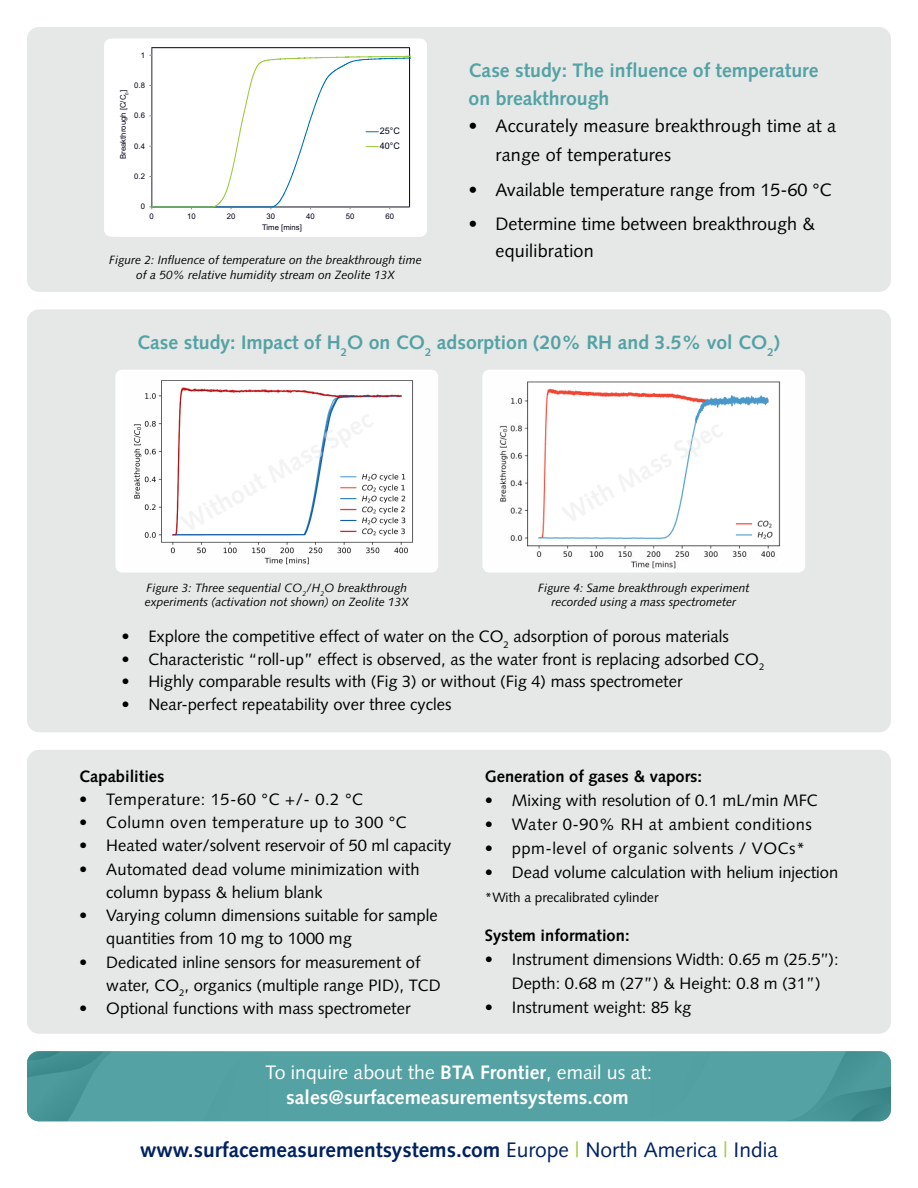
<style>
.page{position:relative;width:918px;height:1188px;background:#fff}
.page>*{position:absolute;margin:0;border:0;box-sizing:border-box;transform-origin:0 0}
.t1{font:700 21px "Syntax LT Std";color:#002262}
.t2{font:700 19.5px/28.5px "Syntax LT Std";color:#54a2a4}
.t3{font:700 19.5px/25px "Syntax LT Std";color:#fff;text-align:center}
.t4{font:18px/28.5px "Syntax LT Std";color:#000}
.t5{font:16.5px/23.2px "Syntax LT Std";color:#000}
.t6{font:16.5px "Syntax LT Std";letter-spacing:.03em;color:#000}
.t7{font:700 16.5px "Syntax LT Std";color:#000}
.t8{font:13.5px "Syntax LT Std";color:#000}
.t9{font:italic 12px/14.4px "Syntax LT Std";color:#000;text-align:center}
.t10{font:9px/14.9px "Arial";color:#000318}
.t11{font:7.8px "Arial";color:#000318}
.s1{font-weight:400}
.s2{font-weight:400;color:#a1cd45}
</style>
<div class="page">
<div style="left:27px;top:1051px;width:864px;height:70px;background:#54a2a4;border-radius:12px"></div>
<img style="left:27px;top:1051px;width:249px;height:70px">
<img style="left:642px;top:1051px;width:249px;height:70px">
<div style="left:27px;top:750px;width:864px;height:284px;background:#e6e8e8;border-radius:12px"></div>
<div style="left:27px;top:27px;width:864px;height:265px;background:#e6e8e8;border-radius:12px"></div>
<div style="left:27px;top:309px;width:864px;height:423px;background:#e6e8e8;border-radius:12px"></div>
<div style="left:104px;top:39px;width:323px;height:198px;background:#fff;border-radius:7px"></div>
<hr style="left:152px;top:48px;width:1px;height:159px;background:#89898d">
<svg style="left:149px;top:53px;width:261px;height:156px"></svg>
<div style="left:115px;top:370px;width:323px;height:202px;background:#fff;border-radius:7px"></div>
<img style="left:133px;top:370px;width:305px;height:199px">
<img style="left:488px;top:370px;width:317px;height:202px">
<p class="t11" style="left:141px;top:50px;width:6px">1</p>
<p class="t11" style="left:134px;top:80px;width:12px">0.8</p>
<p class="t11" style="left:118px;top:159px;width:70px;rotate:-90deg">Breakthrough [C/C<sub>0</sub>]</p>
<p class="t11" style="left:134px;top:111px;width:12px">0.6</p>
<p class="t11" style="left:134px;top:141px;width:12px">0.4</p>
<p class="t11" style="left:134px;top:171px;width:12px">0.2</p>
<p class="t11" style="left:141px;top:202px;width:6px">0</p>
<p class="t10" style="left:380px;top:124px;width:22px">25°C<br>40°C</p>
<p class="t11" style="left:150px;top:211px;width:6px">0</p>
<p class="t11" style="left:187px;top:211px;width:10px">10</p>
<p class="t11" style="left:227px;top:211px;width:10px">20</p>
<p class="t11" style="left:266px;top:211px;width:10px">30</p>
<p class="t11" style="left:306px;top:211px;width:10px">40</p>
<p class="t11" style="left:346px;top:211px;width:10px">50</p>
<p class="t11" style="left:386px;top:211px;width:10px">60</p>
<p class="t11" style="left:262px;top:222px;width:41px">Time [mins]</p>
<p class="t9" style="left:109px;top:253px;width:314px">Figure 2: Influence of temperature on the breakthrough time of a 50% relative humidity stream on Zeolite 13X</p>
<p class="t2" style="left:469px;top:56px;width:351px">Case study: The influence of temperature on breakthrough</p>
<p class="t4" style="left:496px;top:112px;width:342px;text-indent:-27px">• Accurately measure breakthrough time at a range of temperatures</p>
<p class="t4" style="left:469px;top:176px;width:365px">• Available temperature range from 15-60 °C</p>
<p class="t4" style="left:496px;top:210px;width:321px;line-height:27px;text-indent:-27px">• Determine time between breakthrough &amp; equilibration</p>
<p class="t2" style="left:137px;top:329px;width:644px">Case study: Impact of H<sub>2</sub>O on CO<sub>2</sub> adsorption (20% RH and 3.5% vol CO<sub>2</sub>)</p>
<p class="t9" style="left:145px;top:580px;width:266px;text-align:left">Figure 3: Three sequential CO<sub>2</sub>/H<sub>2</sub>O breakthrough experiments (activation not shown) on Zeolite 13X</p>
<p class="t9" style="left:538px;top:580px;width:213px">Figure 4: Same breakthrough experiment recorded using a mass spectrometer</p>
<p class="t5" style="left:121px;top:625px;width:609px">• Explore the competitive effect of water on the CO<sub>2</sub> adsorption of porous materials</p>
<p class="t5" style="left:121px;top:648px;width:645px">• Characteristic “roll-up” effect is observed, as the water front is replacing adsorbed CO<sub>2</sub></p>
<p class="t5" style="left:121px;top:670px;width:563px">• Highly comparable results with (Fig 3) or without (Fig 4) mass spectrometer</p>
<p class="t5" style="left:121px;top:693px;width:332px">• Near-perfect repeatability over three cycles</p>
<p class="t7" style="left:79px;top:767px;width:87px">Capabilities</p>
<p class="t6" style="left:79px;top:789px;width:285px">• Temperature: 15-60 °C +/- 0.2 °C</p>
<p class="t6" style="left:79px;top:813px;width:329px">• Column oven temperature up to 300 °C</p>
<p class="t5" style="left:79px;top:834px;width:374px">• Heated water/solvent reservoir of 50 ml capacity</p>
<p class="t5" style="left:106px;top:857px;width:315px;text-indent:-27px">• Automated dead volume minimization with column bypass &amp; helium blank</p>
<p class="t5" style="left:106px;top:904px;width:333px;text-indent:-27px">• Varying column dimensions suitable for sample quantities from 10 mg to 1000 mg</p>
<p class="t5" style="left:106px;top:950px;width:336px;text-indent:-27px">• Dedicated inline sensors for measurement of water, CO<sub>2</sub>, organics (multiple range PID), TCD</p>
<p class="t5" style="left:79px;top:997px;width:333px">• Optional functions with mass spectrometer</p>
<p class="t7" style="left:485px;top:767px;width:219px">Generation of gases &amp; vapors:</p>
<p class="t5" style="left:485px;top:788px;width:335px">• Mixing with resolution of 0.1 mL/min MFC</p>
<p class="t6" style="left:485px;top:814px;width:329px">• Water 0-90% RH at ambient conditions</p>
<p class="t6" style="left:485px;top:838px;width:322px">• ppm-level of organic solvents / VOCs*</p>
<p class="t5" style="left:485px;top:860px;width:355px">• Dead volume calculation with helium injection</p>
<p class="t8" style="left:485px;top:889px;width:175px">*With a precalibrated cylinder</p>
<p class="t7" style="left:485px;top:926px;width:146px">System information:</p>
<p class="t5" style="left:485px;top:947px;width:355px;line-height:24px;text-align:center">• Instrument dimensions Width: 0.65 m (25.5’’):<br>Depth: 0.68 m (27”) &amp; Height: 0.8 m (31”)</p>
<p class="t5" style="left:485px;top:996px;width:208px">• Instrument weight: 85 kg</p>
<p class="t3" style="left:266px;top:1060px;width:388px"><span class="s1">To inquire about the</span> BTA Frontier<span class="s1">, email us at: </span>sales@surfacemeasurementsystems.com</p>
<p class="t1" style="left:140px;top:1137px;width:639px">www.surfacemeasurementsystems.com <span class="s1">Europe</span> <span class="s2">|</span> <span class="s1">North America</span> <span class="s2">|</span> <span class="s1">India</span></p>
</div>
